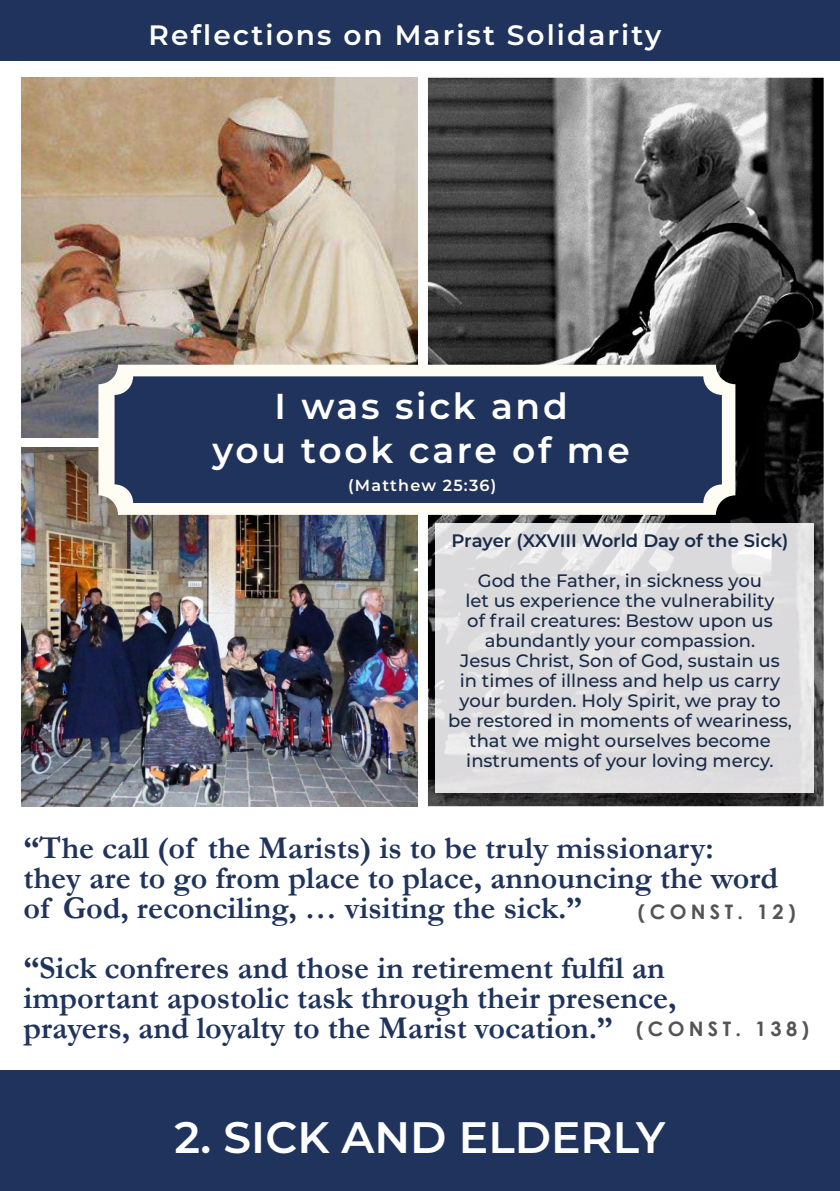
<style>
.page{position:relative;width:840px;height:1191px;background:#fff}
.page>*{position:absolute;margin:0;border:0;box-sizing:border-box;transform-origin:0 0}
.t1{font:600 44px "Montserrat";color:#fff}
.t2{font:600 36px/43.2px "Montserrat";letter-spacing:.075em;color:#fff;text-align:center}
.t3{font:700 32px/30px "Garamond";color:#1f335c}
.t4{font:600 28px "Montserrat";letter-spacing:.075em;color:#fff}
.t5{font:700 20px "Century Gothic";letter-spacing:.215em;color:#555454}
.t6{font:500 18px/20px "Montserrat";color:#182a48;text-align:center}
.t7{font:600 18px "Montserrat";color:#182a48}
.t8{font:600 16px "Montserrat";letter-spacing:.075em;color:#fffcf4}
</style>
<div class="page">
<img style="left:22px;top:78px;width:395px;height:359px">
<img style="left:427px;top:78px;width:396px;height:728px">
<img style="left:22px;top:448px;width:395px;height:358px">
<div style="left:0;top:1070px;width:839px;height:121px;background:#1f335c"></div>
<div style="left:98px;top:365px;width:637px;height:150px;background:#fffcf4;border-radius:20px"></div>
<div style="left:114px;top:376px;width:607px;height:127px;background:#1f335c;border-radius:19px"></div>
<div style="left:0;top:0;width:839px;height:60px;background:#1f335c"></div>
<img style="left:435px;top:524px;width:378px;height:268px">
<h3 class="t4" style="left:148px;top:16px;width:514px">Reflections on Marist Solidarity</h3>
<h2 class="t2" style="left:212px;top:383px;width:418px">I was sick and<br>you took care of me</h2>
<p class="t8" style="left:348px;top:474px;width:150px">(Matthew 25:36)</p>
<p class="t7" style="left:451px;top:528px;width:338px">Prayer (XXVIII World Day of the Sick)</p>
<p class="t6" style="left:448px;top:570px;width:345px">God the Father, in sickness you<br>let us experience the vulnerability<br>of frail creatures: Bestow upon us abundantly your compassion.<br>Jesus Christ, Son of God, sustain us<br>in times of illness and help us carry your burden. Holy Spirit, we pray to be restored in moments of weariness, that we might ourselves become instruments of your loving mercy.</p>
<h3 class="t3" style="left:23px;top:832px;width:756px">“The call (of the Marists) is to be truly missionary: they are to go from place to place, announcing the word of God, reconciling, … visiting the sick.”</h3>
<h3 class="t3" style="left:23px;top:952px;width:654px">“Sick confreres and those in retirement fulfil an important apostolic task through their presence, prayers, and loyalty to the Marist vocation.”</h3>
<p class="t5" style="left:637px;top:896px;width:159px">(CONST. 12)</p>
<p class="t5" style="left:635px;top:1013px;width:175px">(CONST. 138)</p>
<h1 class="t1" style="left:174px;top:1105px;width:491px">2. SICK AND ELDERLY</h1>
</div>
